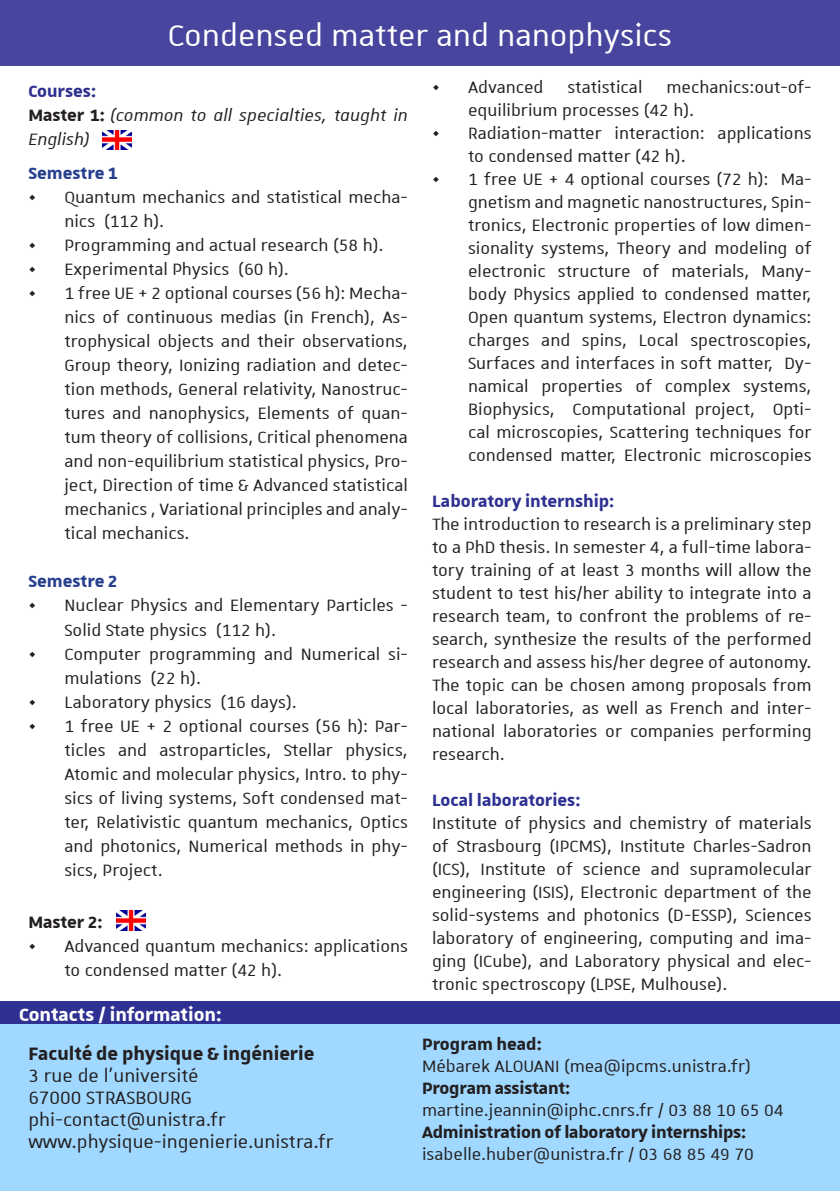
<style>
.page{position:relative;width:840px;height:1191px;background:#fff}
.page>*{position:absolute;margin:0;border:0;box-sizing:border-box;transform-origin:0 0}
.t1{font:40px "Unistra A";color:#fff}
.t2{font:24px "Unistra A";color:#231f20}
.t3{font:700 24px "Unistra A";color:#231f20}
.t4{font:700 24px "Unistra A";color:#fff}
.t5{font:22px/23px "Unistra A";color:#231f20}
.t6{font:700 22px "Unistra A";letter-spacing:-.01em;color:#231f20}
.t7{font:italic 22px/24px "Unistra A";color:#231f20}
.t8{font:700 22px "Unistra A";color:#2e3092}
.t9{font:700 22px "Unistra A";color:#253f8e}
.s1{font-weight:700;font-style:normal}
</style>
<div class="page">
<div style="left:0;top:1006px;width:839px;height:185px;background:#a0d8ff"></div>
<div style="left:0;top:0;width:839px;height:65px;background:#47459d"></div>
<div style="left:0;top:1001px;width:839px;height:22px;background:#2e3092"></div>
<img style="left:117px;top:910px;width:28px;height:20px">
<img style="left:102px;top:130px;width:29px;height:19px">
<p class="t1" style="left:168px;top:15px;width:505px">Condensed matter and nanophysics</p>
<p class="t8" style="left:28px;top:79px;width:69px">Courses:</p>
<p class="t7" style="left:28px;top:103px;width:381px"><span class="s1">Master 1:</span> (common to all specialties, taught in<br>English)</p>
<p class="t9" style="left:28px;top:161px;width:91px">Semestre 1</p>
<p class="t5" style="left:64px;top:185px;width:345px;line-height:24px;text-indent:-36px">• Quantum mechanics and statistical mecha&shy;nics (112 h).</p>
<p class="t5" style="left:28px;top:233px;width:356px">• Programming and actual research (58 h).</p>
<p class="t5" style="left:28px;top:257px;width:262px">• Experimental Physics (60 h).</p>
<p class="t5" style="left:64px;top:281px;width:345px;line-height:24px;text-align:justify;text-indent:-36px">• 1 free UE + 2 optional courses (56 h): Mecha&shy;nics of continuous medias (in French), As&shy;trophysical objects and their observations, Group theory, Ionizing radiation and detec&shy;tion methods, General relativity, Nanostruc&shy;tures and nanophysics, Elements of quan&shy;tum theory of collisions, Critical phenomena and non-equilibrium statistical physics, Pro&shy;ject, Direction of time &amp; Advanced statistical mechanics , Variational principles and analy&shy;tical mechanics.</p>
<p class="t9" style="left:28px;top:569px;width:91px">Semestre 2</p>
<p class="t5" style="left:64px;top:593px;width:345px;line-height:24px;text-indent:-36px">• Nuclear Physics and Elementary Particles -<br>Solid State physics (112 h).</p>
<p class="t5" style="left:64px;top:641px;width:345px;line-height:24px;text-indent:-36px">• Computer programming and Numerical si&shy;mulations (22 h).</p>
<p class="t5" style="left:28px;top:689px;width:270px">• Laboratory physics (16 days).</p>
<p class="t5" style="left:64px;top:713px;width:345px;line-height:24px;text-align:justify;text-indent:-36px">• 1 free UE + 2 optional courses (56 h): Par&shy;ticles and astroparticles, Stellar physics, Atomic and molecular physics, Intro. to phy&shy;sics of living systems, Soft condensed mat&shy;ter, Relativistic quantum mechanics, Optics and photonics, Numerical methods in phy&shy;sics, Project.</p>
<p class="t6" style="left:28px;top:909px;width:76px">Master 2:</p>
<p class="t5" style="left:64px;top:933px;width:345px;line-height:24px;text-indent:-36px">• Advanced quantum mechanics: applications to condensed matter (42 h).</p>
<p class="t4" style="left:19px;top:1000px;width:204px">Contacts / information:</p>
<p class="t3" style="left:28px;top:1039px;width:287px">Faculté de physique &amp; ingénierie</p>
<p class="t2" style="left:28px;top:1062px;width:171px">3 rue de l’université</p>
<p class="t2" style="left:28px;top:1084px;width:165px">67000 STRASBOURG</p>
<p class="t2" style="left:28px;top:1106px;width:199px">phi-contact@unistra.fr</p>
<p class="t2" style="left:28px;top:1128px;width:306px">www.physique-ingenierie.unistra.fr</p>
<p class="t5" style="left:468px;top:75px;width:345px;text-indent:-36px">• Advanced statistical mechanics:out-of&shy;equilibrium processes (42 h).</p>
<p class="t5" style="left:468px;top:121px;width:345px;text-indent:-36px">• Radiation-matter interaction: applications to condensed matter (42 h).</p>
<p class="t5" style="left:468px;top:167px;width:345px;text-align:justify;text-indent:-36px">• 1 free UE + 4 optional courses (72 h): Ma&shy;gnetism and magnetic nanostructures, Spin&shy;tronics, Electronic properties of low dimen&shy;sionality systems, Theory and modeling of electronic structure of materials, Many&shy;body Physics applied to condensed matter, Open quantum systems, Electron dynamics: charges and spins, Local spectroscopies, Surfaces and interfaces in soft matter, Dy&shy;namical properties of complex systems, Biophysics, Computational project, Opti&shy;cal microscopies, Scattering techniques for condensed matter, Electronic microscopies</p>
<p class="t8" style="left:432px;top:489px;width:184px">Laboratory internship:</p>
<p class="t5" style="left:432px;top:512px;width:381px;text-align:justify">The introduction to research is a preliminary step to a PhD thesis. In semester 4, a full-time labora&shy;tory training of at least 3 months will allow the student to test his/her ability to integrate into a research team, to confront the problems of re&shy;search, synthesize the results of the performed research and assess his/her degree of autonomy.<br>The topic can be chosen among proposals from local laboratories, as well as French and inter&shy;national laboratories or companies performing research.</p>
<p class="t8" style="left:432px;top:788px;width:150px">Local laboratories:</p>
<p class="t5" style="left:432px;top:811px;width:381px;text-align:justify">Institute of physics and chemistry of materials of Strasbourg (IPCMS), Institute Charles-Sadron (ICS), Institute of science and supramolecular engineering (ISIS), Electronic department of the solid-systems and photonics (D-ESSP), Sciences laboratory of engineering, computing and ima&shy;ging (ICube), and Laboratory physical and elec&shy;tronic spectroscopy (LPSE, Mulhouse).</p>
<p class="t6" style="left:422px;top:1032px;width:121px">Program head:</p>
<p class="t5" style="left:422px;top:1054px;width:330px">Mébarek ALOUANI (mea@ipcms.unistra.fr)</p>
<p class="t6" style="left:422px;top:1076px;width:149px">Program assistant:</p>
<p class="t5" style="left:422px;top:1098px;width:363px">martine.jeannin@iphc.cnrs.fr / 03 88 10 65 04</p>
<p class="t6" style="left:422px;top:1120px;width:325px">Administration of laboratory internships:</p>
<p class="t5" style="left:422px;top:1142px;width:333px">isabelle.huber@unistra.fr / 03 68 85 49 70</p>
</div>
